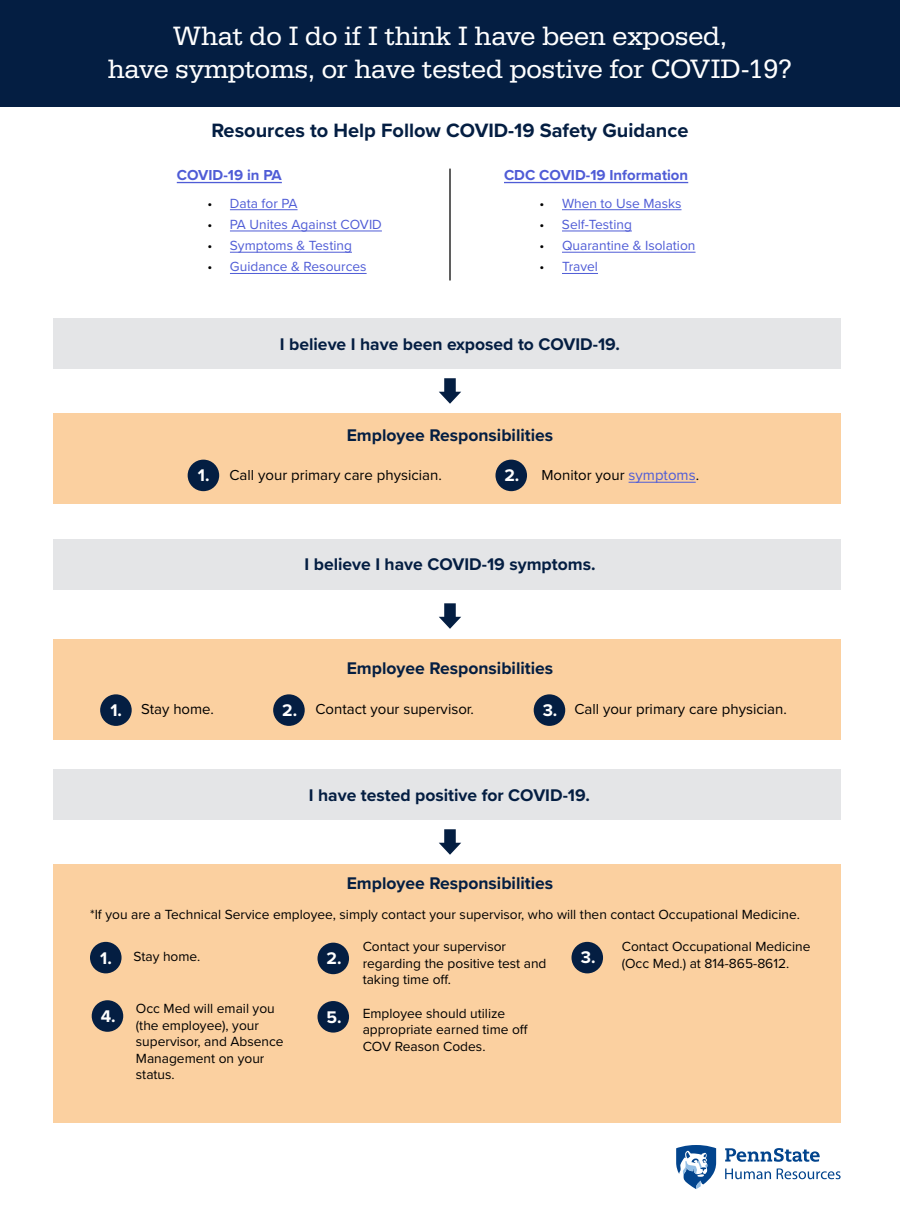
<style>
.page{position:relative;width:900px;height:1215px;background:#fff}
.page>*{position:absolute;margin:0;border:0;box-sizing:border-box;transform-origin:0 0}
.t1{font:27.5px/33px "Serifa";color:#fff;text-align:center}
.t2{font:700 20px "Proxima Nova";color:#041e42}
.t3{font:700 17.5px "Proxima Nova";color:#041e42}
.t4{font:700 17.5px "Proxima Nova";color:#fff}
.t5{font:15px "Proxima Nova";color:#000}
.t6{font:700 15px "Proxima Nova";color:#4f5cd6}
.t7{font:13.75px/16.5px "Proxima Nova";color:#000}
.t8{font:13.75px "Proxima Nova";color:#4f5cd6}
.s1{color:#000}
.s2{color:#4f5cd6}
</style>
<div class="page">
<div style="left:0;top:0;width:900px;height:107px;background:#041e42"></div>
<div style="left:53px;top:318px;width:788px;height:51px;background:#e4e5e7"></div>
<div style="left:53px;top:413px;width:788px;height:91px;background:#fbd0a0"></div>
<div style="left:53px;top:770px;width:788px;height:50px;background:#e4e5e7"></div>
<svg style="left:439px;top:378px;width:22px;height:26px"></svg>
<svg style="left:676px;top:1145px;width:41px;height:44px"></svg>
<svg style="left:725px;top:1148px;width:116px;height:31px"></svg>
<hr style="left:177px;top:182px;width:105px;height:1px;background:#4f5cd6">
<div style="left:53px;top:865px;width:788px;height:258px;background:#fbd0a0"></div>
<hr style="left:504px;top:182px;width:184px;height:1px;background:#4f5cd6">
<hr style="left:230px;top:209px;width:68px;height:1px;background:#4f5cd6">
<hr style="left:230px;top:231px;width:152px;height:1px;background:#4f5cd6">
<hr style="left:230px;top:252px;width:122px;height:1px;background:#4f5cd6">
<hr style="left:230px;top:273px;width:137px;height:1px;background:#4f5cd6">
<hr style="left:562px;top:209px;width:120px;height:1px;background:#4f5cd6">
<hr style="left:562px;top:231px;width:70px;height:1px;background:#4f5cd6">
<hr style="left:562px;top:252px;width:134px;height:1px;background:#4f5cd6">
<hr style="left:562px;top:273px;width:36px;height:1px;background:#4f5cd6">
<hr style="left:449px;top:169px;width:2px;height:112px;background:#000">
<div style="left:188px;top:460px;width:31px;height:31px;background:#041e42;border-radius:50%"></div>
<div style="left:495px;top:460px;width:32px;height:31px;background:#041e42;border-radius:50%"></div>
<div style="left:571px;top:942px;width:32px;height:31px;background:#041e42;border-radius:50%"></div>
<svg style="left:439px;top:829px;width:22px;height:26px"></svg>
<div style="left:90px;top:942px;width:32px;height:31px;background:#041e42;border-radius:50%"></div>
<div style="left:92px;top:1000px;width:31px;height:32px;background:#041e42;border-radius:50%"></div>
<div style="left:317px;top:943px;width:32px;height:31px;background:#041e42;border-radius:50%"></div>
<div style="left:317px;top:1001px;width:32px;height:32px;background:#041e42;border-radius:50%"></div>
<hr style="left:629px;top:482px;width:67px;height:1px;background:#4f5cd6">
<div style="left:53px;top:540px;width:788px;height:50px;background:#e4e5e7"></div>
<svg style="left:439px;top:603px;width:22px;height:26px"></svg>
<div style="left:53px;top:639px;width:788px;height:101px;background:#fbd0a0"></div>
<div style="left:100px;top:694px;width:32px;height:32px;background:#041e42;border-radius:50%"></div>
<div style="left:273px;top:694px;width:32px;height:32px;background:#041e42;border-radius:50%"></div>
<div style="left:534px;top:694px;width:31px;height:32px;background:#041e42;border-radius:50%"></div>
<p class="t1" style="left:108px;top:20px;width:685px">What do I do if I think I have been exposed,<br>have symptoms, or have tested postive for COVID-19?</p>
<p class="t2" style="left:211px;top:116px;width:479px">Resources to Help Follow COVID-19 Safety Guidance</p>
<p class="t6" style="left:177px;top:164px;width:107px">COVID-19 in PA</p>
<p class="t6" style="left:504px;top:164px;width:186px">CDC COVID-19 Information</p>
<p class="t8" style="left:207px;top:193px;width:92px"><span class="s1">•</span> Data for PA</p>
<p class="t8" style="left:207px;top:214px;width:176px"><span class="s1">•</span> PA Unites Against COVID</p>
<p class="t8" style="left:207px;top:235px;width:146px"><span class="s1">•</span> Symptoms &amp; Testing</p>
<p class="t8" style="left:207px;top:256px;width:161px"><span class="s1">•</span> Guidance &amp; Resources</p>
<p class="t8" style="left:540px;top:193px;width:143px"><span class="s1">•</span> When to Use Masks</p>
<p class="t8" style="left:539px;top:214px;width:94px"><span class="s1">•</span> Self-Testing</p>
<p class="t8" style="left:540px;top:235px;width:158px"><span class="s1">•</span> Quarantine &amp; Isolation</p>
<p class="t8" style="left:540px;top:256px;width:60px"><span class="s1">•</span> Travel</p>
<p class="t3" style="left:280px;top:331px;width:342px">I believe I have been exposed to COVID-19.</p>
<p class="t3" style="left:347px;top:422px;width:208px">Employee Responsibilities</p>
<p class="t4" style="left:198px;top:462px;width:13px">1.</p>
<p class="t5" style="left:230px;top:464px;width:214px">Call your primary care physician.</p>
<p class="t4" style="left:504px;top:462px;width:16px">2.</p>
<p class="t5" style="left:541px;top:464px;width:159px">Monitor your <span class="s2">symptoms</span>.</p>
<p class="t3" style="left:304px;top:552px;width:293px">I believe I have COVID-19 symptoms.</p>
<p class="t3" style="left:347px;top:655px;width:208px">Employee Responsibilities</p>
<p class="t4" style="left:110px;top:697px;width:13px">1.</p>
<p class="t5" style="left:141px;top:698px;width:74px">Stay home.</p>
<p class="t4" style="left:282px;top:697px;width:16px">2.</p>
<p class="t5" style="left:315px;top:698px;width:160px">Contact your supervisor.</p>
<p class="t4" style="left:543px;top:697px;width:16px">3.</p>
<p class="t5" style="left:574px;top:698px;width:214px">Call your primary care physician.</p>
<p class="t3" style="left:309px;top:782px;width:282px">I have tested positive for COVID-19.</p>
<p class="t3" style="left:347px;top:871px;width:208px">Employee Responsibilities</p>
<p class="t7" style="left:90px;top:906px;width:711px">*If you are a Technical Service employee, simply contact your supervisor, who will then contact Occupational Medicine.</p>
<p class="t4" style="left:100px;top:945px;width:13px">1.</p>
<p class="t4" style="left:101px;top:1003px;width:16px">4.</p>
<p class="t7" style="left:363px;top:938px;width:185px">Contact your supervisor regarding the positive test and taking time off.</p>
<p class="t7" style="left:622px;top:938px;width:190px">Contact Occupational Medicine (Occ Med.) at 814-865-8612.</p>
<p class="t7" style="left:134px;top:948px;width:68px">Stay home.</p>
<p class="t4" style="left:581px;top:944px;width:16px">3.</p>
<p class="t4" style="left:327px;top:945px;width:16px">2.</p>
<p class="t7" style="left:136px;top:1000px;width:149px">Occ Med will email you (the employee), your supervisor, and Absence<br>Management on your status.</p>
<p class="t7" style="left:363px;top:1004px;width:144px">Employee should utilize</p>
<p class="t4" style="left:327px;top:1004px;width:17px">5.</p>
<p class="t7" style="left:363px;top:1021px;width:167px">appropriate earned time off<br>COV Reason Codes.</p>
</div>
